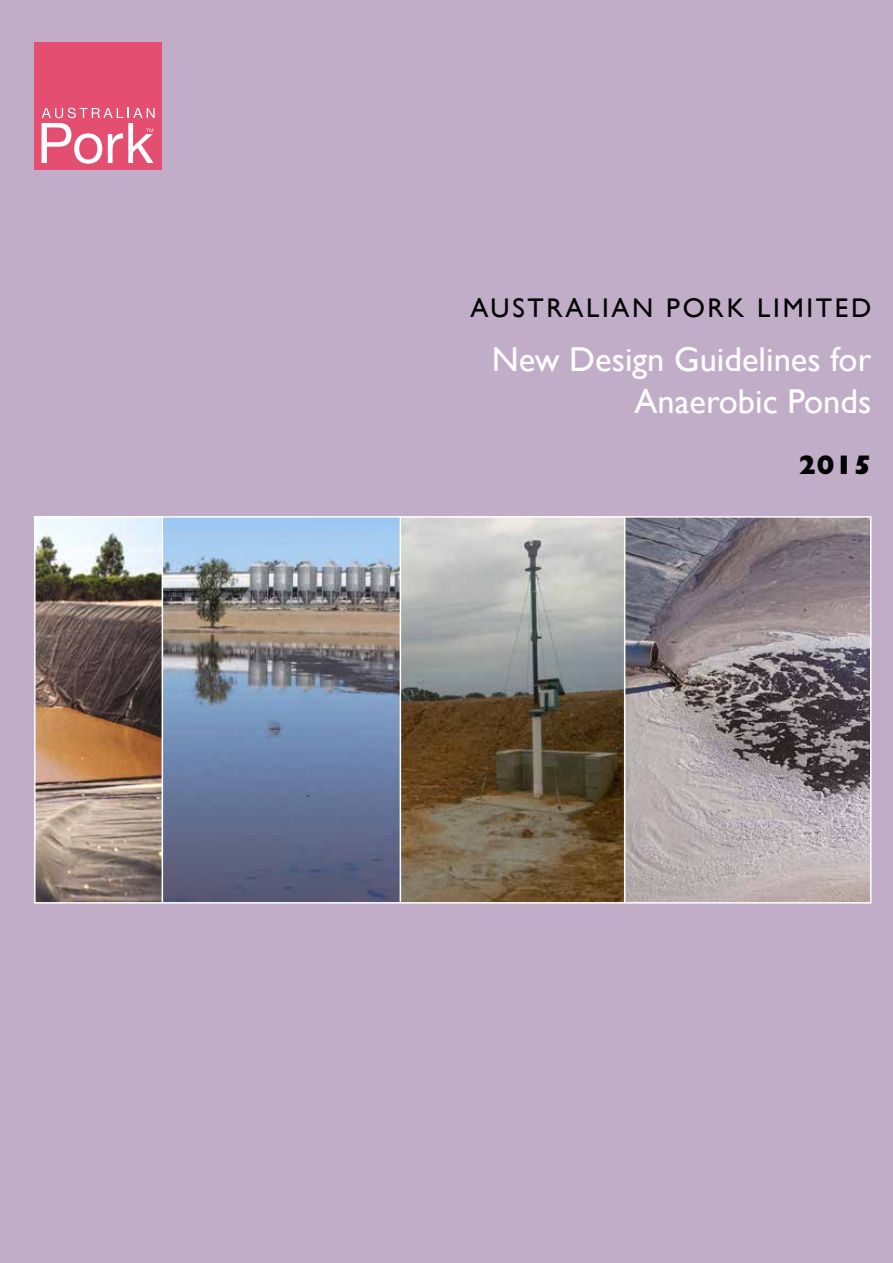
<style>
.page{position:relative;width:893px;height:1263px;background:#c1adc8}
.page>*{position:absolute;margin:0;border:0;box-sizing:border-box;transform-origin:0 0}
.t1{font:34.5px/41.4px "Gill Sans";color:#fff;text-align:right}
.t2{font:27px "Gill Sans";letter-spacing:.1em;color:#000}
.t3{font:800 27px "Gill Sans";color:#000}
</style>
<div class="page">
<img style="left:37px;top:519px;width:125px;height:381px">
<img style="left:163px;top:519px;width:237px;height:381px">
<svg style="left:401px;top:519px;width:223px;height:381px;background:#867c6d"></svg>
<svg style="left:625px;top:519px;width:243px;height:381px;background:#938b8f"></svg>
<hr style="left:400px;top:517px;width:1px;height:386px;background:#fff">
<hr style="left:162px;top:517px;width:1px;height:386px;background:#fff">
<hr style="left:624px;top:517px;width:1px;height:386px;background:#fff">
<div style="left:34px;top:516px;width:837px;height:387px;border:2px solid #fff"></div>
<div style="left:34px;top:43px;width:128px;height:127px;background:#e44e70"></div>
<svg style="left:42px;top:108px;width:113px;height:56px"></svg>
<p class="t2" style="left:470px;top:292px;width:402px">AUSTRALIAN PORK LIMITED</p>
<p class="t1" style="left:492px;top:339px;width:381px">New Design Guidelines for<br>Anaerobic Ponds</p>
<p class="t3" style="left:798px;top:449px;width:75px">2015</p>
</div>
